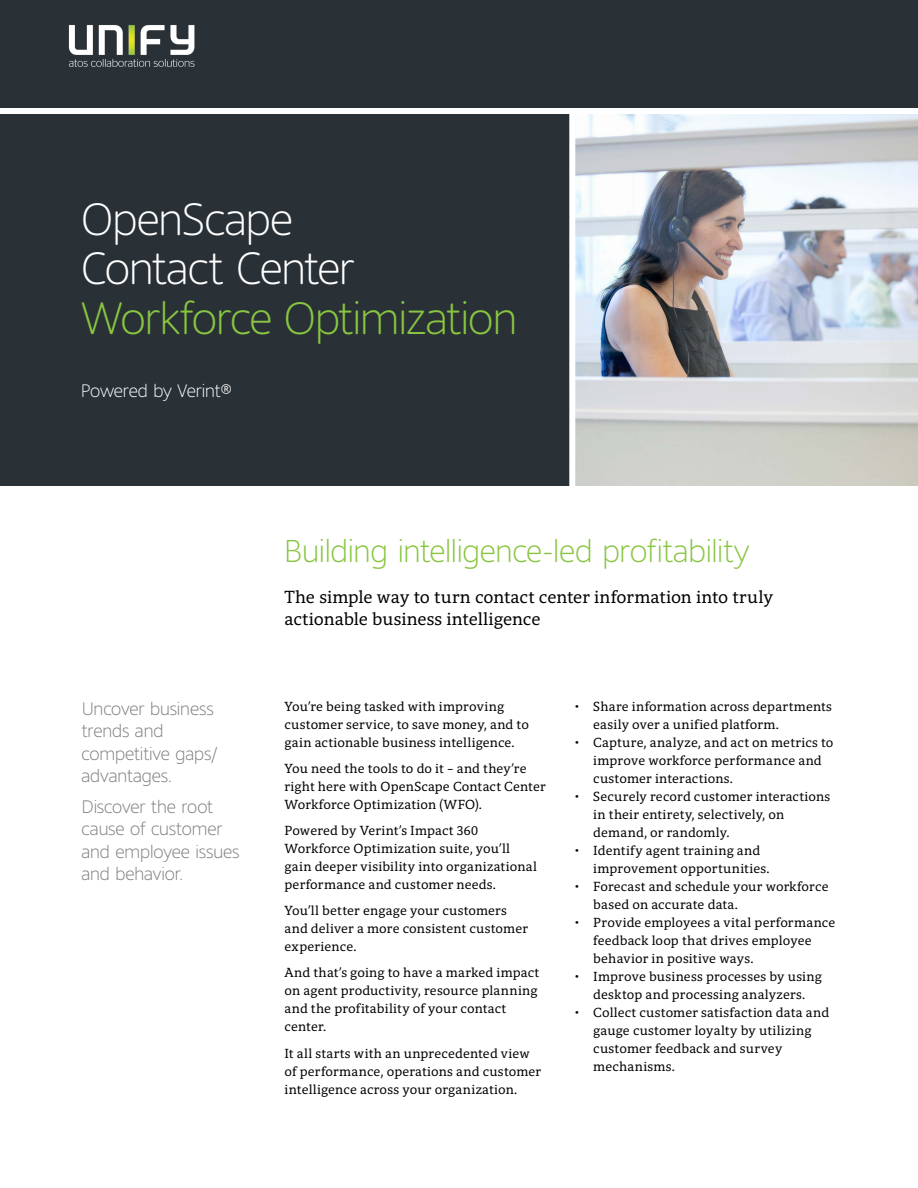
<style>
.page{position:relative;width:918px;height:1188px;background:#fff}
.page>*{position:absolute;margin:0;border:0;box-sizing:border-box;transform-origin:0 0}
.t1{font:300 45px/49.5px "Harmony Sans";letter-spacing:-.02em;color:#fff}
.t2{font:300 45px "Harmony Sans";letter-spacing:-.02em;color:#88c540}
.t3{font:300 31.5px "Harmony Sans";letter-spacing:-.01em;color:#88c540}
.t4{font:300 18px/22.5px "Harmony Sans";letter-spacing:-.005em;color:#7c7b7f}
.t5{font:18px/22.5px "Harmony Serif";color:#000}
.t6{font:300 18px "Harmony Sans";letter-spacing:-.01em;color:#fff}
.t7{font:13.5px/18px "Harmony Serif";letter-spacing:.01em;color:#000}
</style>
<div class="page">
<div style="left:0;top:111px;width:572px;height:375px;background:#2a3136"></div>
<img style="left:575px;top:114px;width:343px;height:372px">
<div style="left:569px;top:111px;width:6px;height:375px;background:#fff"></div>
<div style="left:0;top:108px;width:918px;height:6px;background:#fff"></div>
<div style="left:0;top:0;width:918px;height:108px;background:#2a3136"></div>
<img style="left:68px;top:25px;width:127px;height:42px">
<h1 class="t1" style="left:81px;top:194px;width:275px">OpenScape<br>Contact Center</h1>
<h1 class="t2" style="left:81px;top:289px;width:438px">Workforce Optimization</h1>
<h3 class="t6" style="left:81px;top:379px;width:152px">Powered by Verint®</h3>
<h3 class="t4" style="left:81px;top:697px;width:138px">Uncover business trends and competitive gaps/ advantages.</h3>
<h3 class="t4" style="left:81px;top:795px;width:160px">Discover the root cause of customer and employee issues and behavior.</h3>
<h2 class="t3" style="left:284px;top:531px;width:466px">Building intelligence-led profitability</h2>
<h3 class="t5" style="left:284px;top:585px;width:490px">The simple way to turn contact center information into truly actionable business intelligence</h3>
<p class="t7" style="left:285px;top:698px;width:246px">You’re being tasked with improving customer service, to save money, and to gain actionable business intelligence.</p>
<p class="t7" style="left:285px;top:760px;width:263px">You need the tools to do it – and they’re right here with OpenScape Contact Center<br>Workforce Optimization (WFO).</p>
<p class="t7" style="left:285px;top:822px;width:254px">Powered by Verint’s Impact 360<br>Workforce Optimization suite, you’ll gain deeper visibility into organizational performance and customer needs.</p>
<p class="t7" style="left:285px;top:902px;width:245px">You’ll better engage your customers and deliver a more consistent customer experience.</p>
<p class="t7" style="left:285px;top:964px;width:256px">And that’s going to have a marked impact on agent productivity, resource planning and the profitability of your contact center.</p>
<p class="t7" style="left:285px;top:1044px;width:258px">It all starts with an unprecedented view of performance, operations and customer intelligence across your organization.</p>
<p class="t7" style="left:593px;top:698px;width:240px;text-indent:-18px">• Share information across departments easily over a unified platform.</p>
<p class="t7" style="left:593px;top:734px;width:242px;text-indent:-18px">• Capture, analyze, and act on metrics to improve workforce performance and customer interactions.</p>
<p class="t7" style="left:593px;top:788px;width:239px;text-indent:-18px">• Securely record customer interactions in their entirety, selectively, on demand, or randomly.</p>
<p class="t7" style="left:593px;top:841px;width:178px;text-indent:-18px">• Identify agent training and improvement opportunities.</p>
<p class="t7" style="left:593px;top:877px;width:237px;text-indent:-18px">• Forecast and schedule your workforce based on accurate data.</p>
<p class="t7" style="left:593px;top:913px;width:243px;text-indent:-18px">• Provide employees a vital performance feedback loop that drives employee behavior in positive ways.</p>
<p class="t7" style="left:575px;top:967px;width:248px;text-align:center">• Improve business processes by using desktop and processing analyzers.</p>
<p class="t7" style="left:593px;top:1003px;width:237px;text-indent:-18px">• Collect customer satisfaction data and gauge customer loyalty by utilizing customer feedback and survey mechanisms.</p>
</div>
